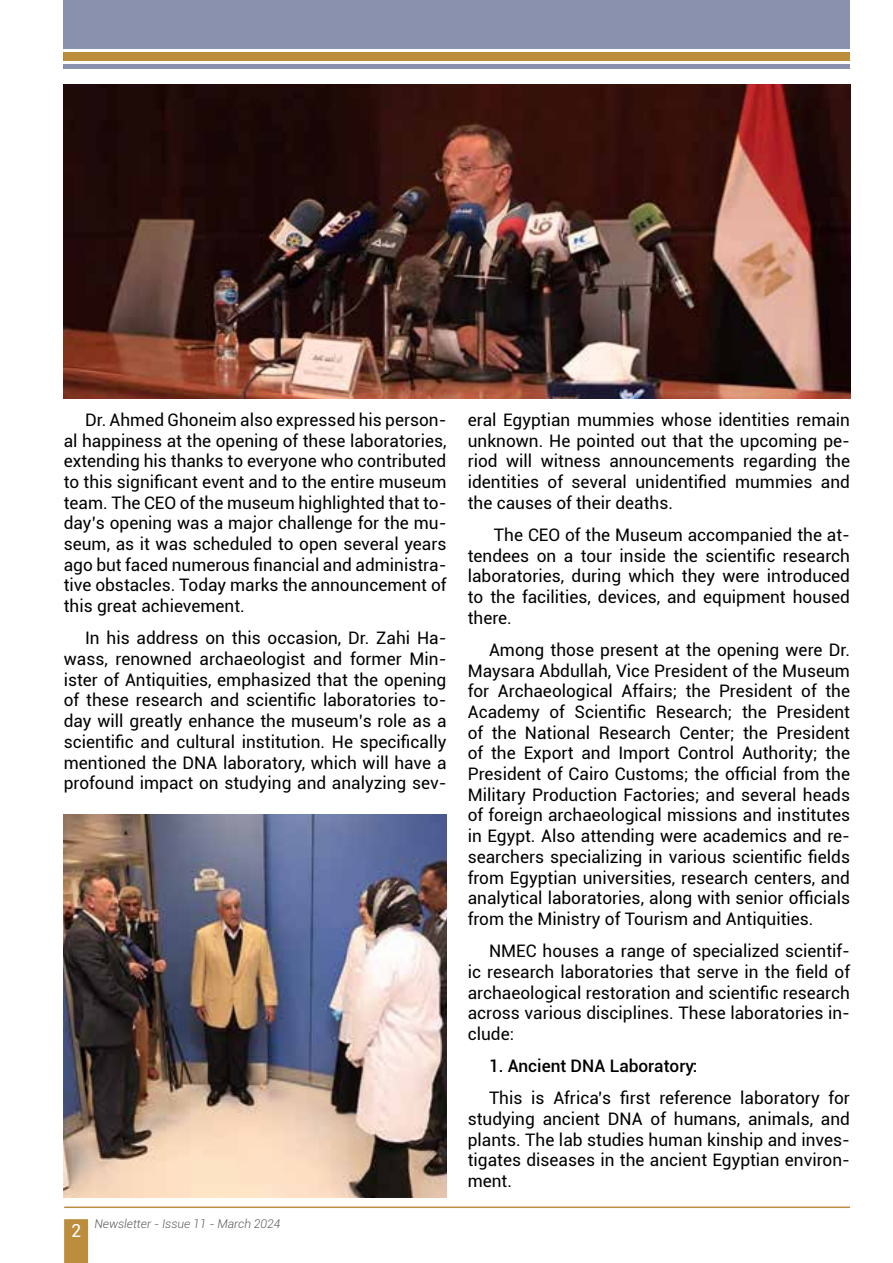
<style>
.page{position:relative;width:893px;height:1263px;background:#fff}
.page>*{position:absolute;margin:0;border:0;box-sizing:border-box;transform-origin:0 0}
.t1{font:18px "Roboto";color:#fff}
.t2{font:17.25px/20.7px "Roboto";color:#000;text-align:justify}
.t3{font:500 17.25px "Roboto";color:#000}
.t4{font:italic 300 12px "Roboto";color:#58595b}
</style>
<div class="page">
<hr style="left:64px;top:65px;width:786px;height:4px;background:#8991ae">
<div style="left:64px;top:0;width:786px;height:49px;background:#8991ae"></div>
<div style="left:64px;top:53px;width:786px;height:8px;background:#bb8d3c"></div>
<hr style="left:64px;top:1206px;width:786px;height:2px;background:#bb8d3c">
<svg style="left:64px;top:1219px;width:24px;height:44px"></svg>
<img style="left:64px;top:814px;width:382px;height:383px">
<img style="left:64px;top:84px;width:786px;height:314px">
<p class="t2" style="left:64px;top:409px;width:384px;text-indent:21px">Dr. Ahmed Ghoneim also expressed his person&shy;al happiness at the opening of these laboratories, extending his thanks to everyone who contributed to this significant event and to the entire museum team. The CEO of the museum highlighted that to&shy;day’s opening was a major challenge for the mu&shy;seum, as it was scheduled to open several years ago but faced numerous financial and administra&shy;tive obstacles. Today marks the announcement of this great achievement.</p>
<p class="t2" style="left:64px;top:627px;width:384px;text-indent:21px">In his address on this occasion, Dr. Zahi Ha&shy;wass, renowned archaeologist and former Min&shy;ister of Antiquities, emphasized that the opening of these research and scientific laboratories to&shy;day will greatly enhance the museum’s role as a scientific and cultural institution. He specifically mentioned the DNA laboratory, which will have a profound impact on studying and analyzing sev-</p>
<p class="t1" style="left:71px;top:1218px;width:12px">2</p>
<p class="t4" style="left:94px;top:1215px;width:188px">Newsletter - Issue 11 - March 2024</p>
<p class="t2" style="left:468px;top:409px;width:384px">eral Egyptian mummies whose identities remain unknown. He pointed out that the upcoming pe&shy;riod will witness announcements regarding the identities of several unidentified mummies and the causes of their deaths.</p>
<p class="t2" style="left:468px;top:524px;width:384px;text-indent:26px">The CEO of the Museum accompanied the at&shy;tendees on a tour inside the scientific research laboratories, during which they were introduced to the facilities, devices, and equipment housed there.</p>
<p class="t2" style="left:468px;top:639px;width:384px;text-indent:21px">Among those present at the opening were Dr.<br>Maysara Abdullah, Vice President of the Museum for Archaeological Affairs; the President of the Academy of Scientific Research; the President of the National Research Center; the President of the Export and Import Control Authority; the President of Cairo Customs; the official from the Military Production Factories; and several heads of foreign archaeological missions and institutes in Egypt. Also attending were academics and re&shy;searchers specializing in various scientific fields from Egyptian universities, research centers, and analytical laboratories, along with senior officials from the Ministry of Tourism and Antiquities.</p>
<p class="t2" style="left:468px;top:940px;width:384px;text-indent:21px">NMEC houses a range of specialized scientif&shy;ic research laboratories that serve in the field of archaeological restoration and scientific research across various disciplines. These laboratories in&shy;clude:</p>
<p class="t3" style="left:489px;top:1054px;width:210px">1. Ancient DNA Laboratory:</p>
<p class="t2" style="left:468px;top:1087px;width:384px;text-indent:21px">This is Africa’s first reference laboratory for studying ancient DNA of humans, animals, and plants. The lab studies human kinship and inves&shy;tigates diseases in the ancient Egyptian environ&shy;ment.</p>
</div>
